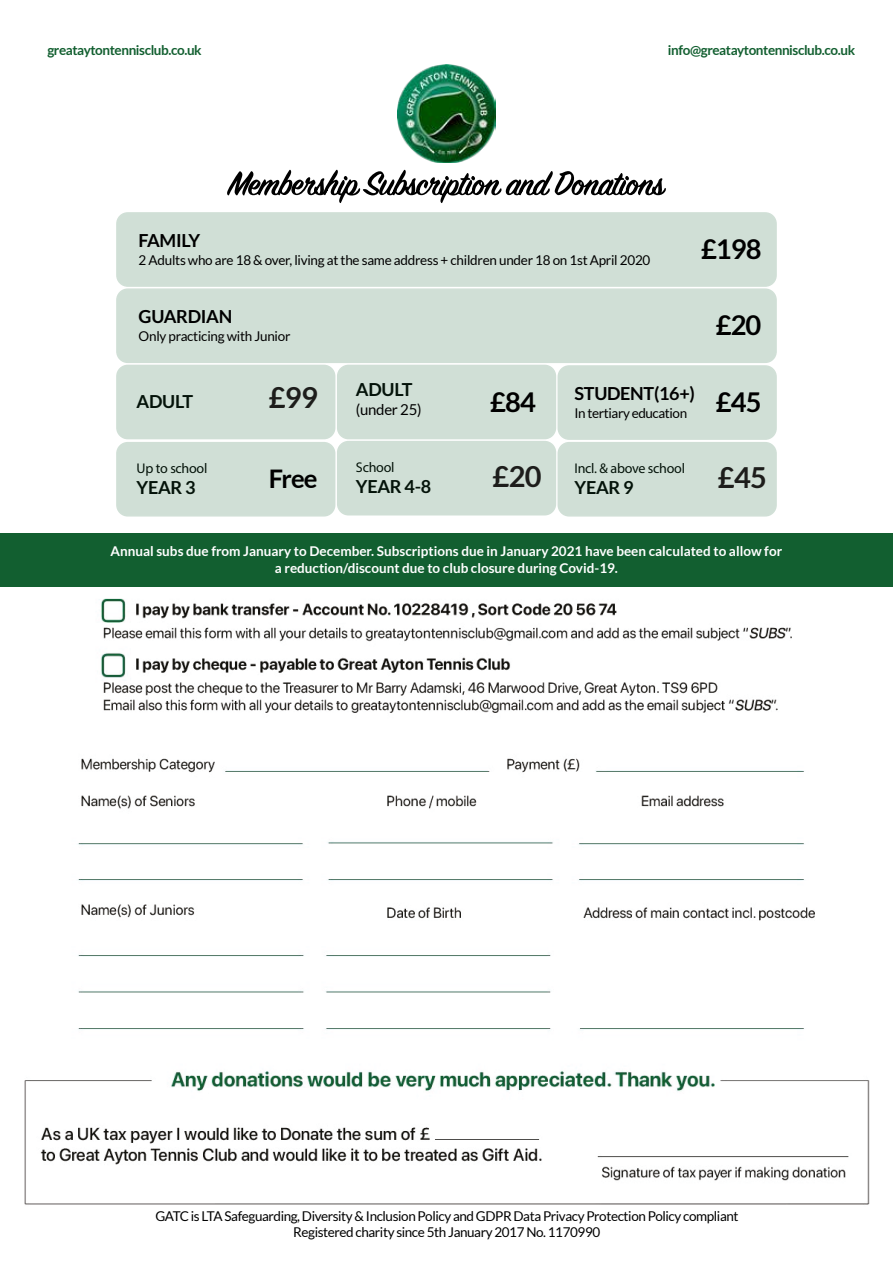
<style>
.page{position:relative;width:893px;height:1263px;background:#fff}
.page>*{position:absolute;margin:0;border:0;box-sizing:border-box;transform-origin:0 0}
.t1{font:700 28.95px "Lato";color:#1d1d1b}
.t2{font:700 27.3px "Lato";letter-spacing:-.035em;color:#000}
.t3{font:700 25.65px "Lato";color:#000}
.t4{font:700 18px "Lato";letter-spacing:-.015em;color:#000}
.t5{font:15px "Lato";letter-spacing:-.02em;color:#000}
.t6{font:14.1px "Myriad Pro";letter-spacing:-.02em;color:#000}
.t7{font:13.5px/16.2px "Lato";letter-spacing:-.03em;color:#000;text-align:center}
.t8{font:700 13.5px/16.2px "Lato";color:#fff;text-align:center}
.t9{font:700 13.5px "Lato";letter-spacing:-.03em;color:#125f30}
</style>
<div class="page">
<img style="left:24px;top:598px;width:846px;height:607px">
<div style="left:0;top:533px;width:893px;height:54px;background:#125f30"></div>
<svg style="left:227px;top:169px;width:439px;height:34px"></svg>
<div style="left:117px;top:213px;width:659px;height:73px;background:#d0dfd6;border-radius:11px"></div>
<div style="left:116px;top:212px;width:661px;height:75px;border:2px solid #135f30;border-radius:11px"></div>
<div style="left:117px;top:365px;width:218px;height:74px;background:#d0dfd6;border-radius:11px"></div>
<div style="left:116px;top:365px;width:219px;height:74px;border:2px solid #135f30;border-radius:11px"></div>
<div style="left:117px;top:443px;width:218px;height:73px;background:#d0dfd6;border-radius:11px"></div>
<div style="left:116px;top:442px;width:219px;height:75px;border:2px solid #135f30;border-radius:11px"></div>
<div style="left:338px;top:365px;width:217px;height:74px;background:#d0dfd6;border-radius:11px"></div>
<div style="left:337px;top:365px;width:219px;height:74px;border:2px solid #135f30;border-radius:11px"></div>
<div style="left:338px;top:442px;width:217px;height:73px;background:#d0dfd6;border-radius:11px"></div>
<div style="left:337px;top:441px;width:219px;height:74px;border:2px solid #135f30;border-radius:11px"></div>
<div style="left:558px;top:443px;width:218px;height:73px;background:#d0dfd6;border-radius:11px"></div>
<div style="left:557px;top:442px;width:220px;height:75px;border:2px solid #135f30;border-radius:11px"></div>
<div style="left:558px;top:366px;width:218px;height:73px;background:#d0dfd6;border-radius:11px"></div>
<div style="left:557px;top:365px;width:220px;height:75px;border:2px solid #135f30;border-radius:11px"></div>
<div style="left:117px;top:289px;width:659px;height:73px;background:#d0dfd6;border-radius:11px"></div>
<div style="left:116px;top:288px;width:661px;height:75px;border:2px solid #135f30;border-radius:11px"></div>
<img style="left:398px;top:65px;width:97px;height:97px">
<p class="t9" style="left:47px;top:42px;width:156px">greataytontennisclub.co.uk</p>
<p class="t9" style="left:668px;top:42px;width:189px">info@greataytontennisclub.co.uk</p>
<h3 class="t4" style="left:139px;top:230px;width:63px">FAMILY</h3>
<p class="t7" style="left:139px;top:252px;width:513px">2 Adults who are 18 &amp; over, living at the same address + children under 18 on 1st April 2020</p>
<h3 class="t4" style="left:139px;top:306px;width:95px">GUARDIAN</h3>
<p class="t7" style="left:139px;top:328px;width:153px">Only practicing with Junior</p>
<h2 class="t2" style="left:701px;top:233px;width:62px">£198</h2>
<h2 class="t2" style="left:716px;top:309px;width:47px">£20</h2>
<h3 class="t4" style="left:137px;top:391px;width:58px">ADULT</h3>
<p class="t6" style="left:137px;top:459px;width:72px">Up to school</p>
<h3 class="t4" style="left:137px;top:477px;width:61px">YEAR 3</h3>
<h1 class="t1" style="left:269px;top:381px;width:51px">£99</h1>
<h3 class="t3" style="left:269px;top:464px;width:50px">Free</h3>
<h3 class="t4" style="left:356px;top:379px;width:58px">ADULT</h3>
<h3 class="t4" style="left:575px;top:383px;width:122px">STUDENT(16+)</h3>
<h2 class="t2" style="left:490px;top:387px;width:47px">£84</h2>
<h2 class="t2" style="left:716px;top:386px;width:47px">£45</h2>
<p class="t5" style="left:356px;top:401px;width:67px">(under 25)</p>
<p class="t7" style="left:575px;top:405px;width:114px">In tertiary education</p>
<p class="t6" style="left:356px;top:458px;width:40px">School</p>
<h3 class="t4" style="left:356px;top:476px;width:77px">YEAR 4-8</h3>
<p class="t6" style="left:574px;top:459px;width:112px">Incl. &amp; above school</p>
<h3 class="t4" style="left:575px;top:477px;width:61px">YEAR 9</h3>
<h1 class="t1" style="left:492px;top:460px;width:51px">£20</h1>
<h1 class="t1" style="left:718px;top:461px;width:51px">£45</h1>
<p class="t8" style="left:110px;top:543px;width:673px">Annual subs due from January to December. Subscriptions due in January 2021 have been calculated to allow for a reduction/discount due to club closure during Covid-19.</p>
<p class="t7" style="left:155px;top:1208px;width:585px">GATC is LTA Safeguarding, Diversity &amp; Inclusion Policy and GDPR Data Privacy Protection Policy compliant<br>Registered charity since 5th January 2017 No. 1170990</p>
</div>
